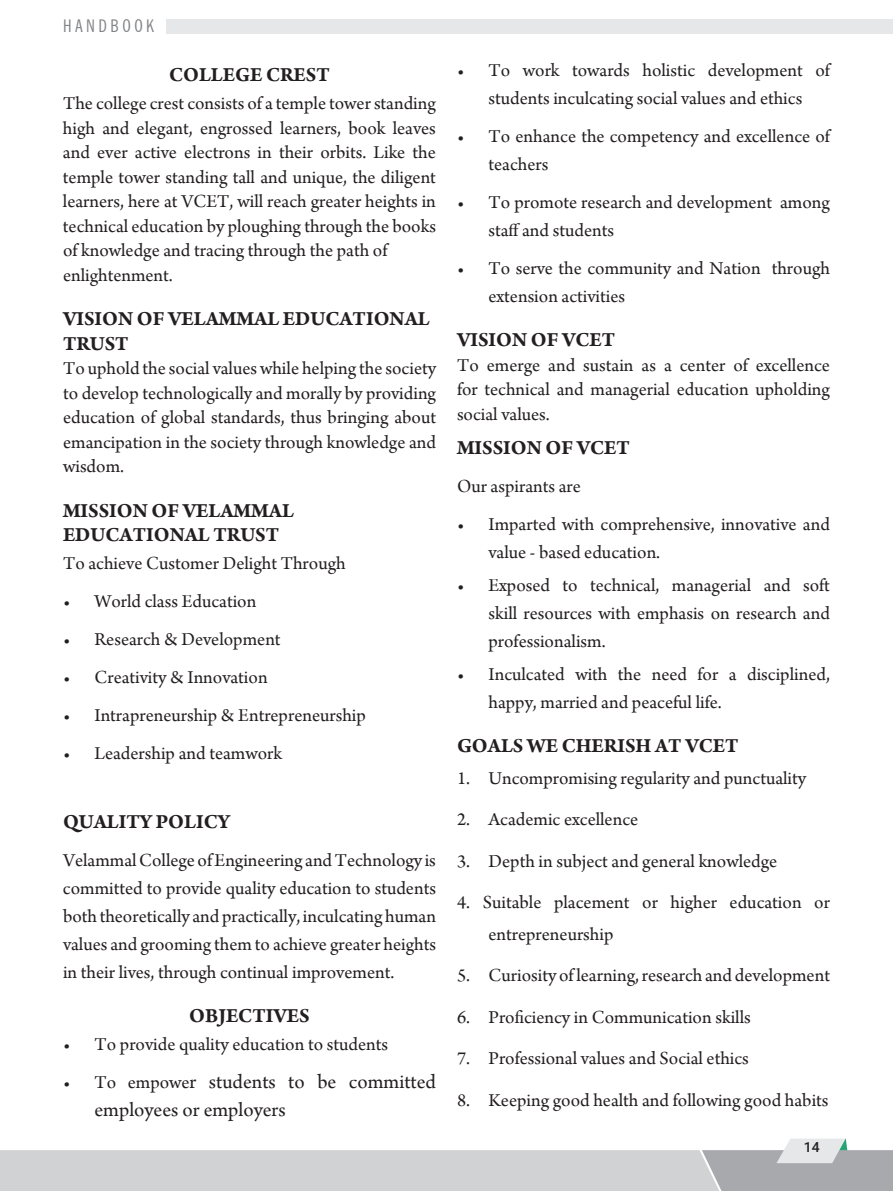
<style>
.page{position:relative;width:893px;height:1191px;background:#fff}
.page>*{position:absolute;margin:0;border:0;box-sizing:border-box;transform-origin:0 0}
.t1{font:700 21px/24.5px "Arno Pro";color:#231f20}
.t2{font:21px/28px "Arno Pro";color:#231f20}
.t3{font:19.25px/24.5px "Arno Pro";color:#231f20}
.t4{font:condensed 17.5px "News Gothic BT";letter-spacing:.2em;color:#808285}
.t5{font:500 14px "Roboto";color:#231f20}
.s1{font-size:19.25px}
</style>
<div class="page">
<svg style="left:0;top:1138px;width:893px;height:53px"></svg>
<div style="left:166px;top:19px;width:727px;height:14px;background:#e6e7e9"></div>
<p class="t4" style="left:63px;top:15px;width:93px">HANDBOOK</p>
<p class="t1" style="left:169px;top:64px;width:162px">COLLEGE CREST</p>
<p class="t3" style="left:63px;top:92px;width:375px">The college crest consists of a temple tower standing high and elegant, engrossed learners, book leaves and ever active electrons in their orbits. Like the temple tower standing tall and unique, the diligent learners, here at VCET, will reach greater heights in technical education by ploughing through the books of knowledge and tracing through the path of enlightenment.</p>
<p class="t1" style="left:63px;top:308px;width:368px">VISION OF VELAMMAL EDUCATIONAL<br>TRUST</p>
<p class="t3" style="left:63px;top:357px;width:375px;text-align:justify">To uphold the social values while helping the society to develop technologically and morally by providing education of global standards, thus bringing about emancipation in the society through knowledge and wisdom.</p>
<p class="t1" style="left:63px;top:499px;width:232px">MISSION OF VELAMMAL<br>EDUCATIONAL TRUST</p>
<p class="t3" style="left:63px;top:552px;width:284px">To achieve Customer Delight Through</p>
<p class="t3" style="left:63px;top:590px;width:195px">• World class Education</p>
<p class="t3" style="left:63px;top:628px;width:219px">• Research &amp; Development</p>
<p class="t3" style="left:63px;top:666px;width:206px">• Creativity &amp; Innovation</p>
<p class="t3" style="left:63px;top:704px;width:304px">• Intrapreneurship &amp; Entrepreneurship</p>
<p class="t3" style="left:63px;top:741px;width:221px">• Leadership and teamwork</p>
<p class="t1" style="left:63px;top:810px;width:168px">QUALITY POLICY</p>
<p class="t3" style="left:63px;top:847px;width:375px;line-height:28px;text-align:justify">VelammalCollege ofEngineering andTechnology is committed to provide quality education to students both theoretically and practically, inculcating human values and grooming them to achieve greater heights in their lives, through continual improvement.</p>
<p class="t1" style="left:189px;top:1004px;width:122px">OBJECTIVES</p>
<p class="t3" style="left:63px;top:1033px;width:327px">• To provide quality education to students</p>
<p class="t2" style="left:94px;top:1068px;width:343px;text-indent:-31px"><span class="s1">• To empowe</span>r students to be committed employees or employers</p>
<p class="t3" style="left:457px;top:57px;width:374px;line-height:28px;text-align:center">• To work towards holistic development of students inculcating social values and ethics</p>
<p class="t3" style="left:488px;top:123px;width:343px;line-height:28px;text-indent:-31px">• To enhance the competency and excellence of teachers</p>
<p class="t3" style="left:488px;top:189px;width:343px;line-height:28px;text-indent:-32px">• To promote research and development among staffand students</p>
<p class="t3" style="left:488px;top:255px;width:343px;line-height:28px;text-indent:-32px">• To serve the community and Nation through extension activities</p>
<p class="t1" style="left:457px;top:329px;width:160px">VISION OF VCET</p>
<p class="t3" style="left:457px;top:354px;width:374px;text-align:justify">To emerge and sustain as a center of excellence for technical and managerial education upholding social values.</p>
<p class="t1" style="left:457px;top:437px;width:175px">MISSION OF VCET</p>
<p class="t3" style="left:457px;top:475px;width:125px">Our aspirants are</p>
<p class="t3" style="left:488px;top:511px;width:343px;line-height:28px;text-indent:-31px">• Imparted with comprehensive, innovative and value - based education.</p>
<p class="t3" style="left:488px;top:572px;width:343px;line-height:28px;text-align:justify;text-indent:-31px">• Exposed to technical, managerial and soft skill resources with emphasis on research and professionalism.</p>
<p class="t3" style="left:488px;top:661px;width:343px;line-height:28px;text-indent:-31px">• Inculcated with the need for a disciplined, happy, married and peaceful life.</p>
<p class="t1" style="left:457px;top:735px;width:283px">GOALS WE CHERISH AT VCET</p>
<p class="t3" style="left:457px;top:767px;width:351px">1. Uncompromising regularity and punctuality</p>
<p class="t3" style="left:457px;top:808px;width:183px">2. Academic excellence</p>
<p class="t3" style="left:457px;top:850px;width:322px">3. Depth in subject and general knowledge</p>
<p class="t3" style="left:488px;top:887px;width:343px;line-height:31.5px;text-indent:-32px">4. Suitable placement or higher education or entrepreneurship</p>
<p class="t3" style="left:457px;top:964px;width:374px">5. Curiosity of learning,research and development</p>
<p class="t3" style="left:457px;top:1005px;width:295px">6. Proficiency in Communication skills</p>
<p class="t3" style="left:457px;top:1047px;width:293px">7. Professional values and Social ethics</p>
<p class="t3" style="left:457px;top:1088px;width:373px">8. Keeping good health and following good habits</p>
<p class="t5" style="left:804px;top:1137px;width:17px">14</p>
</div>
